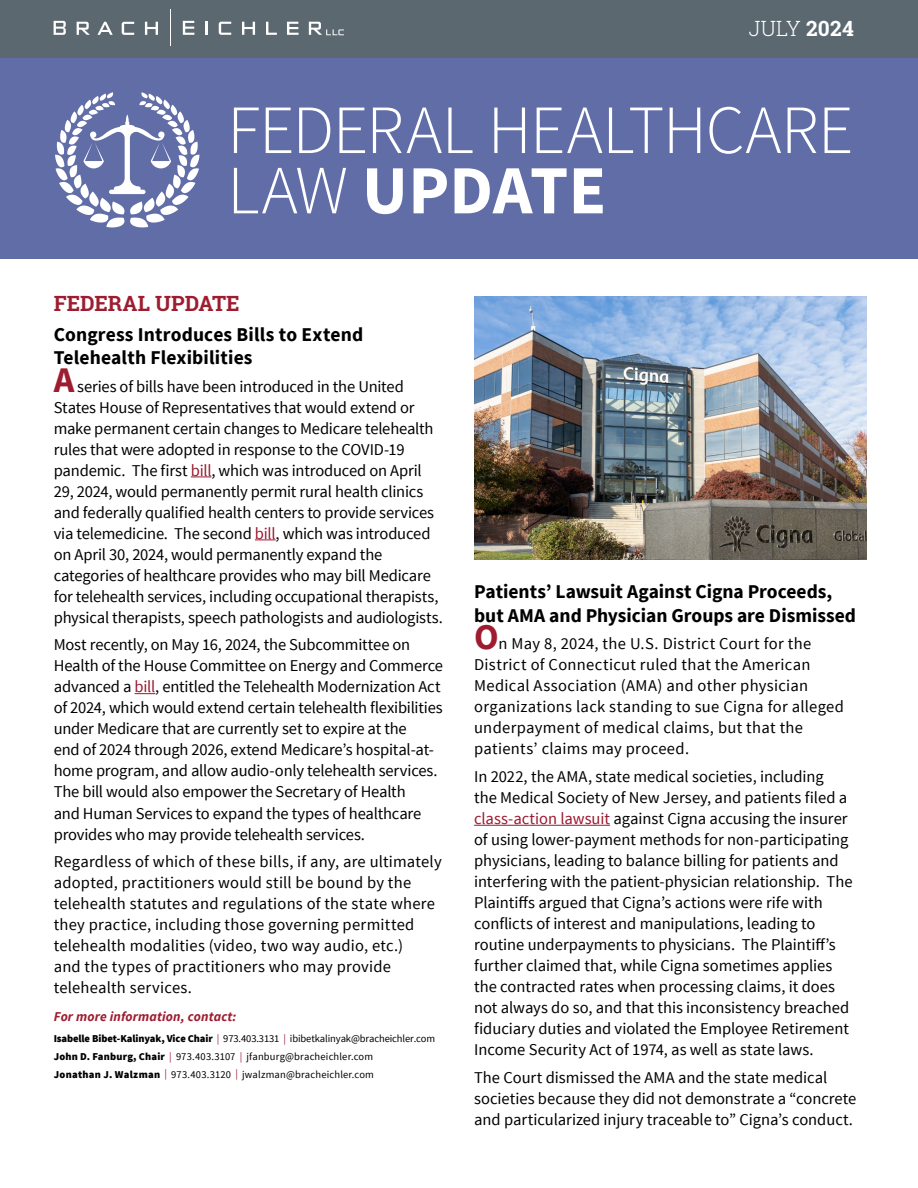
<style>
.page{position:relative;width:918px;height:1188px;background:#fff}
.page>*{position:absolute;margin:0;border:0;box-sizing:border-box;transform-origin:0 0}
.t1{font:300 69px/60.3px "Source Sans Pro";letter-spacing:-.02em;color:#fff}
.t2{font:700 21px "Roboto Slab";color:#9e1c30}
.t3{font:300 21px "Roboto Slab";color:#fff}
.t4{font:700 19.5px/23.4px "Source Sans Pro";color:#000}
.t5{font:16.5px/21px "Source Sans Pro";letter-spacing:-.005em;color:#000}
.t6{font:16.5px/21px "Source Sans Pro";letter-spacing:.015em;color:#000}
.t7{font:16.5px/21px "Source Sans Pro";letter-spacing:.02em;color:#000}
.t8{font:italic 700 13.5px "Source Sans Pro";letter-spacing:.01em;color:#9e1c30}
.t9{font:10.5px/18px "Source Sans Pro";letter-spacing:.01em;color:#000}
.s1{font-weight:700}
.s2{font-weight:700;font-size:36px;color:#9e1c30}
.s3{color:#9b192f}
.s4{font-weight:900}
.s5{color:#9e1c30}
</style>
<div class="page">
<svg style="left:191px;top:476px;width:21px;height:1px"></svg>
<svg style="left:255px;top:539px;width:21px;height:1px"></svg>
<svg style="left:135px;top:693px;width:20px;height:1px"></svg>
<hr style="left:474px;top:825px;width:136px;height:1px;background:#9b192f">
<div style="left:0;top:6px;width:918px;height:253px;background:#616da7"></div>
<div style="left:0;top:0;width:918px;height:58px;background:#5b6870"></div>
<svg style="left:54px;top:21px;width:12px;height:14px"></svg>
<svg style="left:77px;top:22px;width:13px;height:13px"></svg>
<svg style="left:97px;top:22px;width:16px;height:13px"></svg>
<svg style="left:145px;top:22px;width:13px;height:13px"></svg>
<svg style="left:206px;top:22px;width:2px;height:13px"></svg>
<svg style="left:242px;top:22px;width:13px;height:13px"></svg>
<svg style="left:266px;top:22px;width:11px;height:13px"></svg>
<svg style="left:287px;top:22px;width:12px;height:13px"></svg>
<svg style="left:122px;top:22px;width:12px;height:13px"></svg>
<svg style="left:219px;top:22px;width:12px;height:13px"></svg>
<svg style="left:183px;top:21px;width:11px;height:14px"></svg>
<hr style="left:170px;top:10px;width:1px;height:36px;background:#fff">
<svg style="left:309px;top:22px;width:35px;height:13px"></svg>
<svg style="left:55px;top:92px;width:144px;height:135px"></svg>
<img style="left:474px;top:297px;width:392px;height:262px">
<p class="t3" style="left:749px;top:14px;width:107px">JULY <span class="s1">2024</span></p>
<h1 class="t1" style="left:227px;top:100px;width:628px">FEDERAL HEALTHCARE<br>LAW <span class="s1">UPDATE</span></h1>
<p class="t2" style="left:54px;top:289px;width:187px">FEDERAL UPDATE</p>
<p class="t4" style="left:54px;top:322px;width:311px">Congress Introduces Bills to Extend<br>Telehealth Flexibilities</p>
<p class="t5" style="left:54px;top:376px;width:391px"><span class="s2">A</span> series of bills have been introduced in the United States House of Representatives that would extend or make permanent certain changes to Medicare telehealth rules that were adopted in response to the COVID-19 pandemic. The first <span class="s3">bill</span>, which was introduced on April 29, 2024, would permanently permit rural health clinics and federally qualified health centers to provide services via telemedicine. The second <span class="s3">bill</span>, which was introduced on April 30, 2024, would permanently expand the categories of healthcare provides who may bill Medicare for telehealth services, including occupational therapists, physical therapists, speech pathologists and audiologists.</p>
<p class="t5" style="left:54px;top:635px;width:391px">Most recently, on May 16, 2024, the Subcommittee on Health of the House Committee on Energy and Commerce advanced a <span class="s3">bill</span>, entitled the Telehealth Modernization Act of 2024, which would extend certain telehealth flexibilities under Medicare that are currently set to expire at the<br>end of 2024 through 2026, extend Medicare’s hospital-at&shy;home program, and allow audio-only telehealth services.<br>The bill would also empower the Secretary of Health<br>and Human Services to expand the types of healthcare provides who may provide telehealth services.</p>
<p class="t6" style="left:54px;top:852px;width:390px">Regardless of which of these bills, if any, are ultimately adopted, practitioners would still be bound by the telehealth statutes and regulations of the state where they practice, including those governing permitted telehealth modalities (video, two way audio, etc.)<br>and the types of practitioners who may provide telehealth services.</p>
<p class="t8" style="left:54px;top:1008px;width:184px">For more information, contact:</p>
<p class="t9" style="left:54px;top:1030px;width:383px"><span class="s4">Isabelle Bibet-Kalinyak, Vice Chair</span> <span class="s5">|</span> 973.403.3131 <span class="s5">|</span> ibibetkalinyak@bracheichler.com<br><span class="s4">John D. Fanburg, Chair</span> <span class="s5">|</span> 973.403.3107 <span class="s5">|</span> jfanburg@bracheichler.com<br><span class="s4">Jonathan J. Walzman</span> <span class="s3">|</span> 973.403.3120 <span class="s3">|</span> jwalzman@bracheichler.com</p>
<p class="t4" style="left:474px;top:580px;width:383px">Patients’ Lawsuit Against Cigna Proceeds, but AMA and Physician Groups are Dismissed</p>
<p class="t7" style="left:474px;top:634px;width:371px"><span class="s2">O</span>n May 8, 2024, the U.S. District Court for the District of Connecticut ruled that the American Medical Association (AMA) and other physician organizations lack standing to sue Cigna for alleged underpayment of medical claims, but that the patients’ claims may proceed.</p>
<p class="t5" style="left:474px;top:766px;width:380px">In 2022, the AMA, state medical societies, including<br>the Medical Society of New Jersey, and patients filed a <span class="s3">class-action lawsuit</span> against Cigna accusing the insurer of using lower-payment methods for non-participating physicians, leading to balance billing for patients and interfering with the patient-physician relationship. The Plaintiffs argued that Cigna’s actions were rife with conflicts of interest and manipulations, leading to routine underpayments to physicians. The Plaintiff’s further claimed that, while Cigna sometimes applies the contracted rates when processing claims, it does not always do so, and that this inconsistency breached fiduciary duties and violated the Employee Retirement Income Security Act of 1974, as well as state laws.</p>
<p class="t5" style="left:474px;top:1067px;width:384px">The Court dismissed the AMA and the state medical societies because they did not demonstrate a “concrete and particularized injury traceable to” Cigna’s conduct.</p>
</div>
